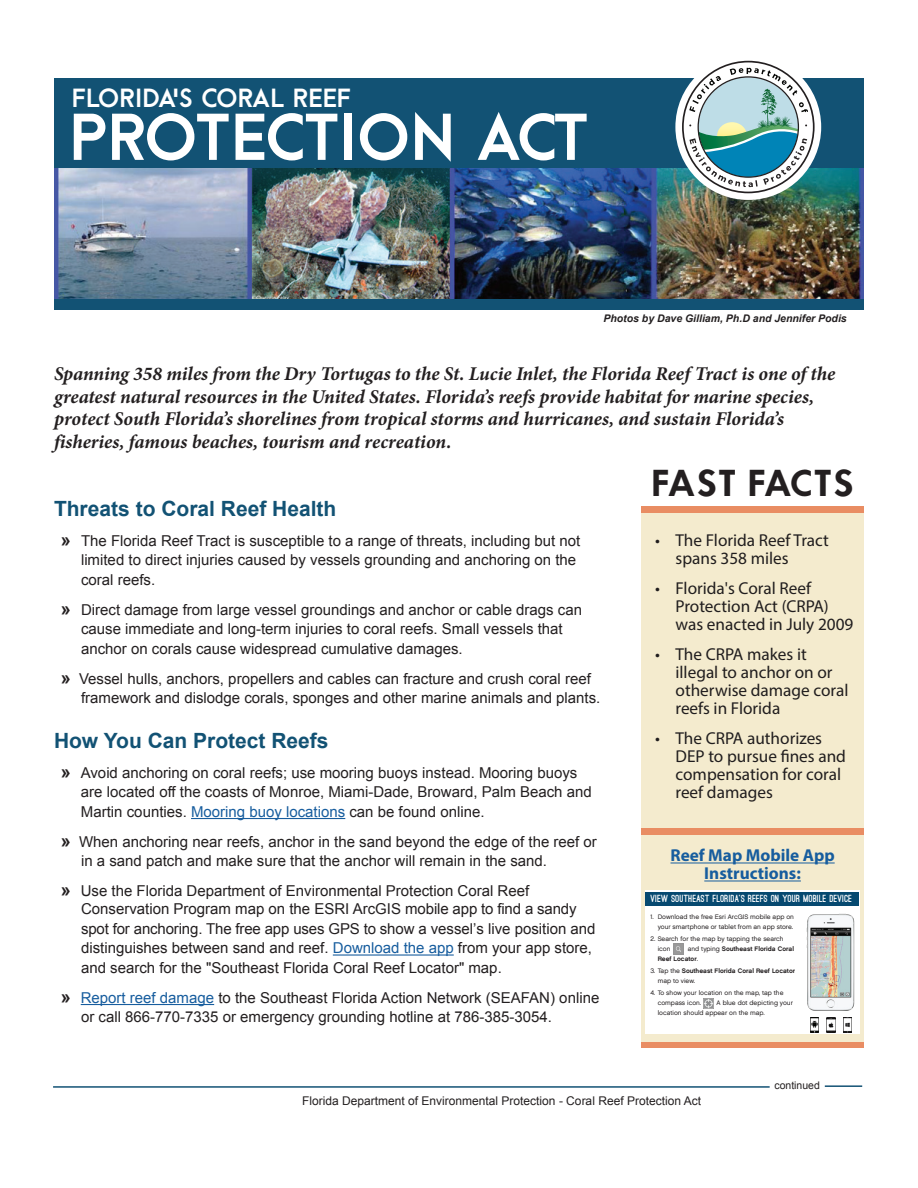
<style>
.page{position:relative;width:918px;height:1188px;background:#fff}
.page>*{position:absolute;margin:0;border:0;box-sizing:border-box;transform-origin:0 0}
.t1{font:800 60px "Arca Majora";color:#fff}
.t2{font:600 33px "Futura";letter-spacing:.025em;color:#231f20}
.t3{font:800 24px "Arca Majora";color:#fff}
.t4{font:700 21px "Arial";color:#125274}
.t5{font:italic 700 19.5px/22.5px "Minion Pro";color:#231f20}
.t6{font:17.25px/18px "Myriad Pro";color:#201d1e}
.t7{font:700 17.25px/18px "Myriad Pro";color:#175d9e;text-align:center}
.t8{font:15px/19.5px "Arial";color:#231f20}
.t9{font:12px "Arial";color:#231f20}
.t10{font:italic 700 10.5px "Arial";color:#231f20}
.t11{font:10.5px "Arial";color:#231f20}
.t12{font:900 9.75px "Ostrich Sans";letter-spacing:.015em;color:#fff}
.t13{font:6.45px/10.1px "Chalet London Nineteen Sixty";color:#231f20}
.t14{font:6.45px/10.1px "Chalet New York Nineteen Sixty";color:#231f20}
.s1{font-weight:700;font-size:18px}
.s2{color:#175d9e}
.s3{font-family:"Chalet London Nineteen Sixty"}
</style>
<div class="page">
<div style="left:641px;top:512px;width:223px;height:533px;background:#f4ebce"></div>
<div style="left:641px;top:506px;width:223px;height:6px;background:#e98d63"></div>
<div style="left:641px;top:828px;width:223px;height:7px;background:#e98d63"></div>
<div style="left:641px;top:1042px;width:223px;height:6px;background:#e98d63"></div>
<hr style="left:191px;top:818px;width:154px;height:1px;background:#175d9e">
<hr style="left:333px;top:954px;width:121px;height:2px;background:#175d9e">
<hr style="left:81px;top:1004px;width:133px;height:1px;background:#175d9e">
<hr style="left:53px;top:1086px;width:717px;height:2px;background:#125274">
<hr style="left:825px;top:1085px;width:37px;height:2px;background:#125274">
<img style="left:54px;top:168px;width:810px;height:131px">
<div style="left:54px;top:78px;width:810px;height:90px;background:#125274"></div>
<hr style="left:671px;top:863px;width:164px;height:1px;background:#175d9e">
<hr style="left:704px;top:881px;width:97px;height:1px;background:#175d9e">
<div style="left:645px;top:890px;width:215px;height:144px;background:#fff"></div>
<div style="left:645px;top:892px;width:214px;height:14px;background:#064970"></div>
<svg style="left:674px;top:944px;width:10px;height:10px"></svg>
<svg style="left:704px;top:998px;width:10px;height:10px"></svg>
<img style="left:843px;top:1018px;width:8px;height:14px">
<img style="left:827px;top:1017px;width:8px;height:15px">
<img style="left:810px;top:1017px;width:8px;height:15px">
<img style="left:806px;top:913px;width:49px;height:98px">
<div style="left:54px;top:299px;width:810px;height:11px;background:#125274"></div>
<div style="left:675px;top:54px;width:146px;height:146px;background:#fff;border-radius:50%"></div>
<svg style="left:682px;top:61px;width:133px;height:132px"></svg>
<h3 class="t3" style="left:71px;top:82px;width:281px">FLORIDA'S CORAL REEF</h3>
<h1 class="t1" style="left:68px;top:97px;width:521px">PROTECTION ACT</h1>
<p class="t10" style="left:603px;top:312px;width:245px">Photos by Dave Gilliam, Ph.D and Jennifer Podis</p>
<p class="t5" style="left:54px;top:362px;width:783px">Spanning 358 miles from the Dry Tortugas to the St. Lucie Inlet, the Florida Reef Tract is one of the greatest natural resources in the United States. Florida’s reefs provide habitat for marine species, protect South Florida’s shorelines from tropical storms and hurricanes, and sustain Florida’s fisheries, famous beaches, tourism and recreation.</p>
<h3 class="t4" style="left:54px;top:494px;width:284px">Threats to Coral Reef Health</h3>
<p class="t8" style="left:81px;top:531px;width:501px;text-indent:-20px"><span class="s1">»</span> The Florida Reef Tract is susceptible to a range of threats, including but not limited to direct injuries caused by vessels grounding and anchoring on the coral reefs.</p>
<p class="t8" style="left:81px;top:600px;width:503px;text-indent:-20px"><span class="s1">»</span> Direct damage from large vessel groundings and anchor or cable drags can cause immediate and long-term injuries to coral reefs. Small vessels that anchor on corals cause widespread cumulative damages.</p>
<p class="t8" style="left:81px;top:669px;width:521px;text-indent:-20px"><span class="s1">»</span> Vessel hulls, anchors, propellers and cables can fracture and crush coral reef framework and dislodge corals, sponges and other marine animals and plants.</p>
<h3 class="t4" style="left:54px;top:727px;width:276px">How You Can Protect Reefs</h3>
<p class="t8" style="left:81px;top:763px;width:512px;text-indent:-20px"><span class="s1">»</span> Avoid anchoring on coral reefs; use mooring buoys instead. Mooring buoys are located off the coasts of Monroe, Miami-Dade, Broward, Palm Beach and<br>Martin counties. <span class="s2">Mooring buoy locations</span> can be found online.</p>
<p class="t8" style="left:81px;top:832px;width:517px;text-indent:-20px"><span class="s1">»</span> When anchoring near reefs, anchor in the sand beyond the edge of the reef or in a sand patch and make sure that the anchor will remain in the sand.</p>
<p class="t8" style="left:81px;top:882px;width:497px;line-height:18px;text-indent:-20px"><span class="s1">»</span> Use the Florida Department of Environmental Protection Coral Reef<br>Conservation Program map on the ESRI ArcGIS mobile app to find a sandy</p>
<p class="t8" style="left:81px;top:919px;width:516px">spot for anchoring. The free app uses GPS to show a vessel’s live position and distinguishes between sand and reef. <span class="s2">Download the app</span> from your app store, and search for the "Southeast Florida Coral Reef Locator" map.</p>
<p class="t8" style="left:81px;top:988px;width:520px;text-indent:-20px"><span class="s1">»</span> <span class="s2">Report reef damage</span> to the Southeast Florida Action Network (SEAFAN) online or call 866-770-7335 or emergency grounding hotline at 786-385-3054.</p>
<h2 class="t2" style="left:652px;top:460px;width:204px">FAST FACTS</h2>
<p class="t6" style="left:676px;top:531px;width:155px;text-indent:-20px">• The Florida Reef Tract spans 358 miles</p>
<p class="t6" style="left:676px;top:579px;width:179px;text-indent:-20px">• Florida's Coral Reef<br>Protection Act (CRPA) was enacted in July 2009</p>
<p class="t6" style="left:676px;top:645px;width:175px;text-indent:-20px">• The CRPA makes it illegal to anchor on or otherwise damage coral reefs in Florida</p>
<p class="t6" style="left:676px;top:729px;width:172px;text-indent:-20px">• The CRPA authorizes<br>DEP to pursue fines and compensation for coral reef damages</p>
<p class="t7" style="left:671px;top:846px;width:166px">Reef Map Mobile App<br>Instructions:</p>
<p class="t12" style="left:651px;top:895px;width:203px">VIEW SOUTHEAST FLORIDA’S REEFS ON YOUR MOBILE DEVICE</p>
<p class="t13" style="left:650px;top:912px;width:145px;text-align:right">1. Download the free Esri ArcGIS mobile app on your smartphone or tablet from an app store.</p>
<p class="t13" style="left:658px;top:934px;width:128px;text-indent:-7px">2. Search for the map by tapping the search icon</p>
<p class="t14" style="left:658px;top:944px;width:138px;text-indent:30px"><span class="s3">and typing</span> Southeast Florida Coral<br>Reef Locator<span class="s3">.</span></p>
<p class="t14" style="left:650px;top:966px;width:146px"><span class="s3">3. Tap the</span> Southeast Florida Coral Reef Locator</p>
<p class="t13" style="left:658px;top:976px;width:39px">map to view.</p>
<p class="t13" style="left:658px;top:988px;width:127px;text-indent:-7px">4. To show your location on the map, tap the compass icon.</p>
<p class="t13" style="left:658px;top:998px;width:137px;text-indent:59px">A blue dot depicting your location should appear on the map.</p>
<p class="t11" style="left:774px;top:1078px;width:47px">continued</p>
<p class="t9" style="left:302px;top:1093px;width:400px">Florida Department of Environmental Protection - Coral Reef Protection Act</p>
</div>
